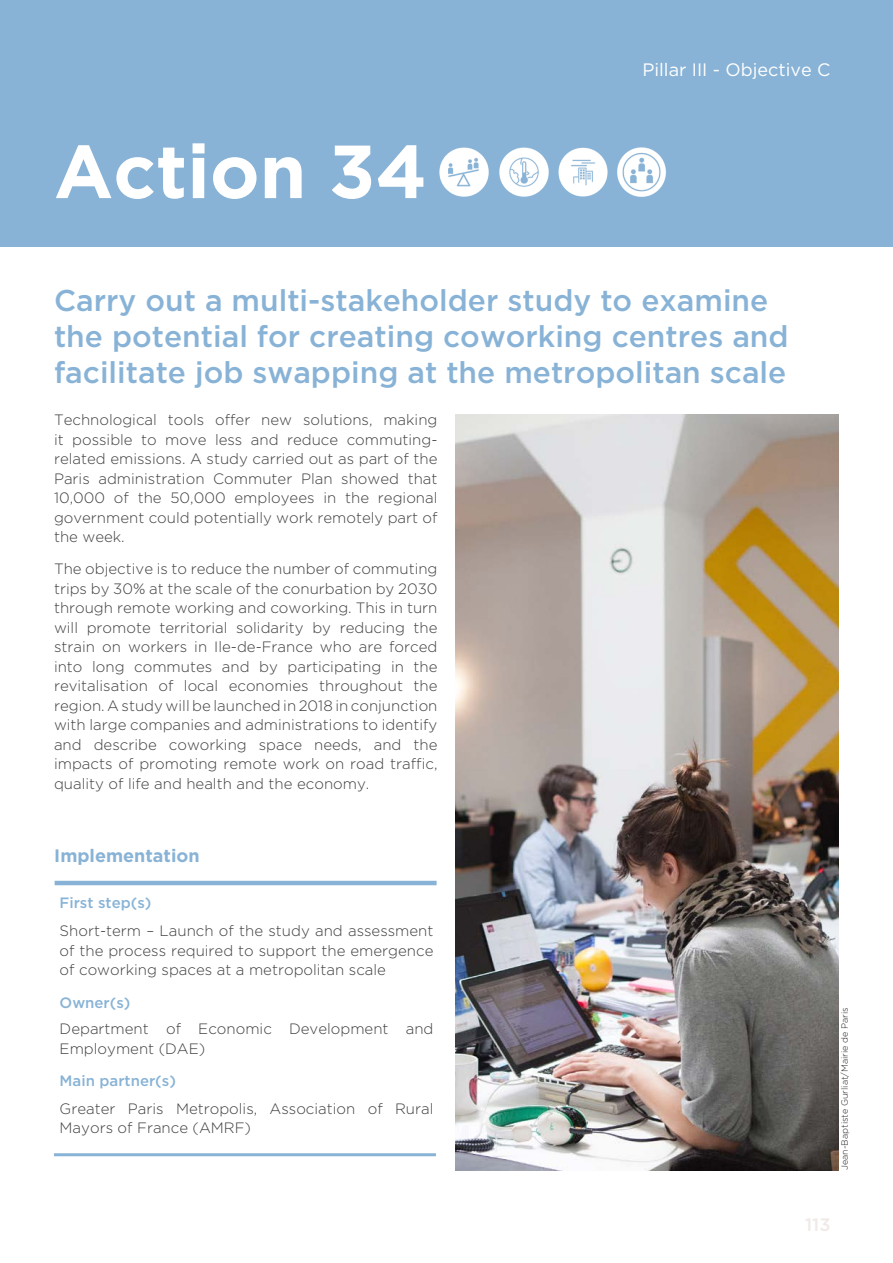
<style>
.page{position:relative;width:893px;height:1263px;background:#fff}
.page>*{position:absolute;margin:0;border:0;box-sizing:border-box;transform-origin:0 0}
.Action_title{font:700 75px "Gotham";color:#fff}
.Sub_heading{font:500 30px/36px "Gotham";color:#88b3d6}
.t1{font:18px "Gotham";color:#fff}
.Minor_Heading{font:700 18px "Gotham";color:#88b3d6}
.t2{font:500 18px "Gotham";color:#efeae7}
.Body{font:300 15px/19.5px "Gotham";color:#3e3e3f;text-align:justify}
.Action_fact_file_sub{font:500 15px "Gotham";color:#88b3d6}
.Pilier_details{font:300 9px "Gotham";color:#231f20}
</style>
<div class="page">
<div style="left:0;top:0;width:893px;height:246px;background:#88b3d6"></div>
<img style="left:558px;top:147px;width:50px;height:50px">
<img style="left:439px;top:147px;width:50px;height:50px">
<img style="left:499px;top:147px;width:50px;height:50px">
<img style="left:617px;top:147px;width:49px;height:50px">
<img style="left:455px;top:414px;width:383px;height:756px">
<hr style="left:55px;top:881px;width:382px;height:4px;background:#88b3d6">
<hr style="left:54px;top:1153px;width:382px;height:3px;background:#88b3d6">
<p class="Action_title" style="left:54px;top:128px;width:375px">Action 34</p>
<p class="t1" style="left:642px;top:59px;width:190px">Pillar III - Objective C</p>
<p class="Sub_heading" style="left:54px;top:282px;width:736px">Carry out a multi-stakeholder study to examine the potential for creating coworking centres and facilitate job swapping at the metropolitan scale</p>
<p class="Body" style="left:54px;top:410px;width:385px">Technological tools offer new solutions, making it possible to move less and reduce commuting&shy;related emissions. A study carried out as part of the Paris administration Commuter Plan showed that 10,000 of the 50,000 employees in the regional government could potentially work remotely part of the week.</p>
<p class="Body" style="left:54px;top:559px;width:385px">The objective is to reduce the number of commuting trips by 30% at the scale of the conurbation by 2030 through remote working and coworking. This in turn will promote territorial solidarity by reducing the strain on workers in Ile-de-France who are forced into long commutes and by participating in the revitalisation of local economies throughout the region. A study will be launched in 2018 in conjunction with large companies and administrations to identify and describe coworking space needs, and the impacts of promoting remote work on road traffic, quality of life and health and the economy.</p>
<p class="Minor_Heading" style="left:54px;top:845px;width:147px">Implementation</p>
<p class="Action_fact_file_sub" style="left:60px;top:894px;width:93px">First step(s)</p>
<p class="Body" style="left:60px;top:921px;width:375px">Short-term – Launch of the study and assessment of the process required to support the emergence of coworking spaces at a metropolitan scale</p>
<p class="Action_fact_file_sub" style="left:60px;top:994px;width:72px">Owner(s)</p>
<p class="Body" style="left:60px;top:1019px;width:375px">Department of Economic Development and<br>Employment (DAE)</p>
<p class="Action_fact_file_sub" style="left:60px;top:1072px;width:118px">Main partner(s)</p>
<p class="Body" style="left:60px;top:1099px;width:375px">Greater Paris Metropolis, Association of Rural<br>Mayors of France (AMRF)</p>
<p class="Pilier_details" style="left:840px;top:1170px;width:164px;rotate:-90deg">Jean-Baptiste Gurliat/Mairie de Paris</p>
<p class="t2" style="left:805px;top:1214px;width:27px">113</p>
</div>
